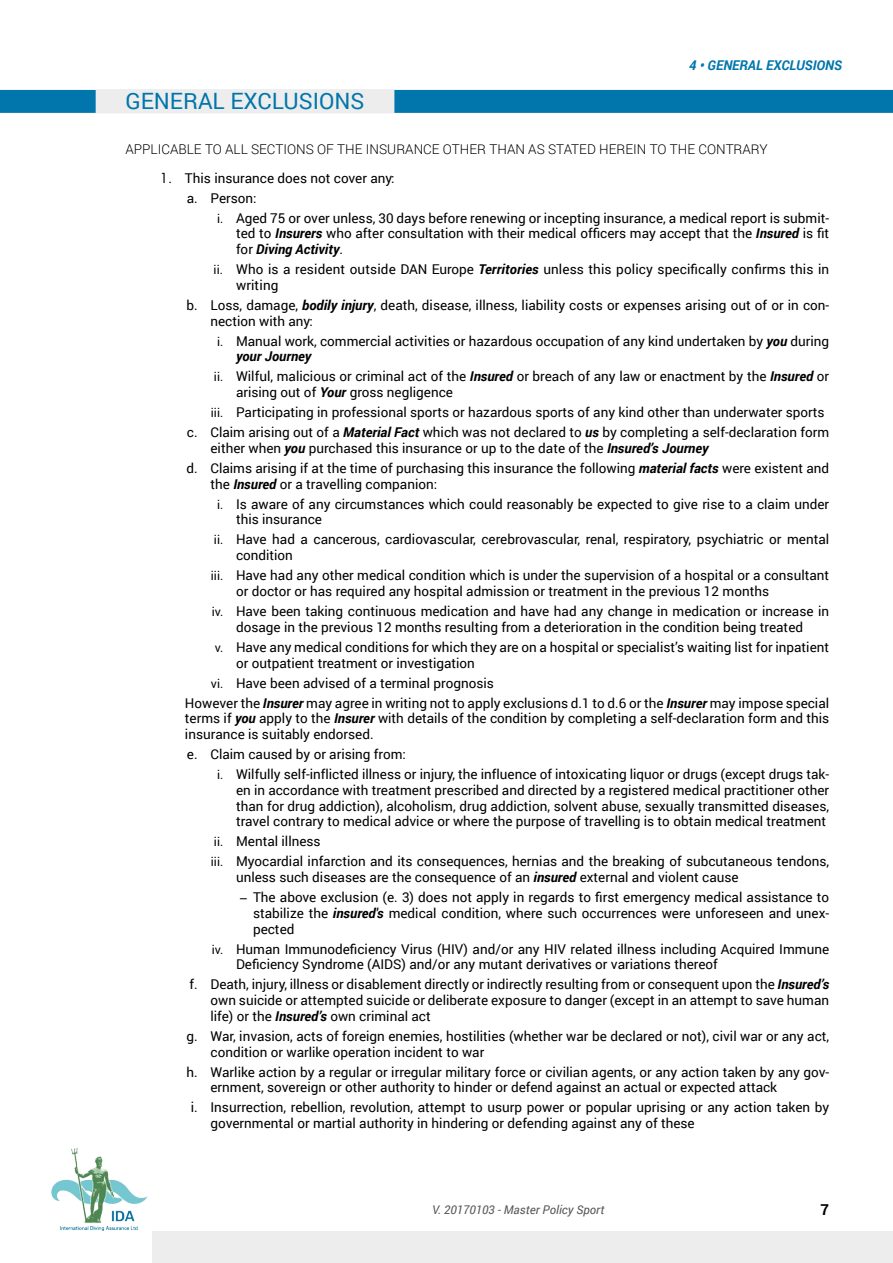
<style>
.page{position:relative;width:893px;height:1263px;background:#fff}
.page>*{position:absolute;margin:0;border:0;box-sizing:border-box;transform-origin:0 0}
.t1{font:22.5px "Roboto";color:#0076ac}
.t2{font:700 15px "Roboto";color:#000}
.t3{font:13.5px/15.8px "Roboto";color:#000}
.t4{font:300 13.5px "Roboto";color:#000}
.t5{font:italic 700 13.5px "Roboto";color:#0076ac}
.t6{font:italic 12px "Roboto";color:#575756}
.s1{font-family:"Futura Std"}
.s2{font-size:12px}
.s3{font-weight:700;font-style:italic}
</style>
<div class="page">
<div style="left:152px;top:1231px;width:741px;height:32px;background:#ededed"></div>
<img style="left:51px;top:1148px;width:97px;height:82px">
<div style="left:0;top:90px;width:893px;height:23px;background:#0076ac"></div>
<div style="left:96px;top:89px;width:298px;height:24px;background:#ededed"></div>
<p class="t5" style="left:689px;top:56px;width:154px">4 • GENERAL EXCLUSIONS</p>
<h1 class="t1" style="left:125px;top:85px;width:241px">GENERAL EXCLUSIONS</h1>
<p class="t4" style="left:125px;top:140px;width:644px">APPLICABLE TO ALL SECTIONS OF THE INSURANCE OTHER THAN AS STATED HEREIN TO THE CONTRARY</p>
<p class="t3" style="left:187px;top:167px;width:209px;line-height:20px;text-indent:-27px"><span class="s1">1.</span> This insurance does not cover any: a. Person:</p>
<p class="t3" style="left:236px;top:209px;width:595px;text-align:justify;text-indent:-19px"><span class="s2">i.</span> Aged 75 or over unless, 30 days before renewing or incepting insurance, a medical report is submit&shy;ted to <span class="s3">Insurers</span> who after consultation with their medical officers may accept that the <span class="s3">Insured</span> is fit for <span class="s3">Diving Activity</span>.</p>
<p class="t3" style="left:236px;top:261px;width:595px;text-indent:-22px"><span class="s2">ii.</span> Who is a resident outside DAN Europe <span class="s3">Territories</span> unless this policy specifically confirms this in writing</p>
<p class="t3" style="left:210px;top:297px;width:620px;text-indent:-24px">b. Loss, damage, <span class="s3">bodily injury</span>, death, disease, illness, liability costs or expenses arising out of or in con&shy;nection with any:</p>
<p class="t3" style="left:236px;top:332px;width:595px;text-indent:-19px"><span class="s2">i.</span> Manual work, commercial activities or hazardous occupation of any kind undertaken by <span class="s3">you</span> during <span class="s3">your Journey</span></p>
<p class="t3" style="left:236px;top:368px;width:595px;text-indent:-22px"><span class="s2">ii.</span> Wilful, malicious or criminal act of the <span class="s3">Insured</span> or breach of any law or enactment by the <span class="s3">Insured</span> or arising out of <span class="s3">Your</span> gross negligence</p>
<p class="t3" style="left:187px;top:402px;width:644px;line-height:20px;text-indent:24px"><span class="s2">iii.</span> Participating in professional sports or hazardous sports of any kind other than underwater sports c. Claim arising out of a <span class="s3">Material Fact</span> which was not declared to <span class="s3">us</span> by completing a self-declaration form</p>
<p class="t3" style="left:186px;top:438px;width:644px;line-height:20px;text-indent:24px">either when <span class="s3">you</span> purchased this insurance or up to the date of the <span class="s3">Insured’s Journey<br></span>d. Claims arising if at the time of purchasing this insurance the following <span class="s3">material facts</span> were existent and</p>
<p class="t3" style="left:217px;top:473px;width:614px;line-height:20px;text-indent:-7px">the <span class="s3">Insured</span> or a travelling companion:<br><span class="s2">i.</span> Is aware of any circumstances which could reasonably be expected to give rise to a claim under</p>
<p class="t3" style="left:214px;top:509px;width:617px;line-height:20px;text-indent:22px">this insurance<br><span class="s2">ii.</span> Have had a cancerous, cardiovascular, cerebrovascular, renal, respiratory, psychiatric or mental</p>
<p class="t3" style="left:211px;top:545px;width:620px;line-height:20px;text-indent:25px">condition<br><span class="s2">iii.</span> Have had any other medical condition which is under the supervision of a hospital or a consultant</p>
<p class="t3" style="left:212px;top:581px;width:619px;line-height:20px;text-indent:24px">or doctor or has required any hospital admission or treatment in the previous 12 months<br><span class="s2">iv.</span> Have been taking continuous medication and have had any change in medication or increase in</p>
<p class="t3" style="left:215px;top:616px;width:616px;line-height:20px;text-align:center">dosage in the previous 12 months resulting from a deterioration in the condition being treated<br><span class="s2">v.</span> Have any medical conditions for which they are on a hospital or specialist’s waiting list for inpatient</p>
<p class="t3" style="left:236px;top:654px;width:240px">or outpatient treatment or investigation</p>
<p class="t3" style="left:211px;top:674px;width:284px"><span class="s2">vi.</span> Have been advised of a terminal prognosis</p>
<p class="t3" style="left:185px;top:694px;width:646px">However the <span class="s3">Insurer</span> may agree in writing not to apply exclusions d.1 to d.6 or the <span class="s3">Insurer</span> may impose special</p>
<p class="t3" style="left:185px;top:710px;width:646px">terms if <span class="s3">you</span> apply to the <span class="s3">Insurer</span> with details of the condition by completing a self-declaration form and this insurance is suitably endorsed.</p>
<p class="t3" style="left:217px;top:744px;width:614px;line-height:20px;text-indent:-30px">e. Claim caused by or arising from:<br><span class="s2">i.</span> Wilfully self-inflicted illness or injury, the influence of intoxicating liquor or drugs (except drugs tak-</p>
<p class="t3" style="left:236px;top:781px;width:595px;text-align:justify">en in accordance with treatment prescribed and directed by a registered medical practitioner other than for drug addiction), alcoholism, drug addiction, solvent abuse, sexually transmitted diseases, travel contrary to medical advice or where the purpose of travelling is to obtain medical treatment</p>
<p class="t3" style="left:211px;top:831px;width:620px;line-height:20px"><span class="s2">ii.</span> Mental illness<br><span class="s2">iii.</span> Myocardial infarction and its consequences, hernias and the breaking of subcutaneous tendons,</p>
<p class="t3" style="left:236px;top:869px;width:504px">unless such diseases are the consequence of an <span class="s3">insured</span> external and violent cause</p>
<p class="t3" style="left:253px;top:889px;width:578px;text-align:justify;text-indent:-13px"><span class="s1">–</span> The above exclusion (e. 3) does not apply in regards to first emergency medical assistance to stabilize the <span class="s3">insured's</span> medical condition, where such occurrences were unforeseen and unex&shy;pected</p>
<p class="t3" style="left:236px;top:940px;width:595px;text-indent:-24px"><span class="s2">iv.</span> Human Immunodeficiency Virus (HIV) and/or any HIV related illness including Acquired Immune<br>Deficiency Syndrome (AIDS) and/or any mutant derivatives or variations thereof</p>
<p class="t3" style="left:210px;top:976px;width:620px;text-align:justify;text-indent:-21px">f. Death, injury, illness or disablement directly or indirectly resulting from or consequent upon the <span class="s3">Insured’s </span>own suicide or attempted suicide or deliberate exposure to danger (except in an attempt to save human life) or the <span class="s3">Insured’s</span> own criminal act</p>
<p class="t3" style="left:210px;top:1028px;width:620px;text-indent:-24px">g. War, invasion, acts of foreign enemies, hostilities (whether war be declared or not), civil war or any act, condition or warlike operation incident to war</p>
<p class="t3" style="left:210px;top:1063px;width:620px;text-indent:-24px">h. Warlike action by a regular or irregular military force or civilian agents, or any action taken by any gov&shy;ernment, sovereign or other authority to hinder or defend against an actual or expected attack</p>
<p class="t3" style="left:210px;top:1099px;width:620px;text-indent:-20px">i. Insurrection, rebellion, revolution, attempt to usurp power or popular uprising or any action taken by governmental or martial authority in hindering or defending against any of these</p>
<p class="t6" style="left:432px;top:1201px;width:174px">V. 20170103 - Master Policy Sport</p>
<p class="t2" style="left:821px;top:1199px;width:10px">7</p>
</div>
